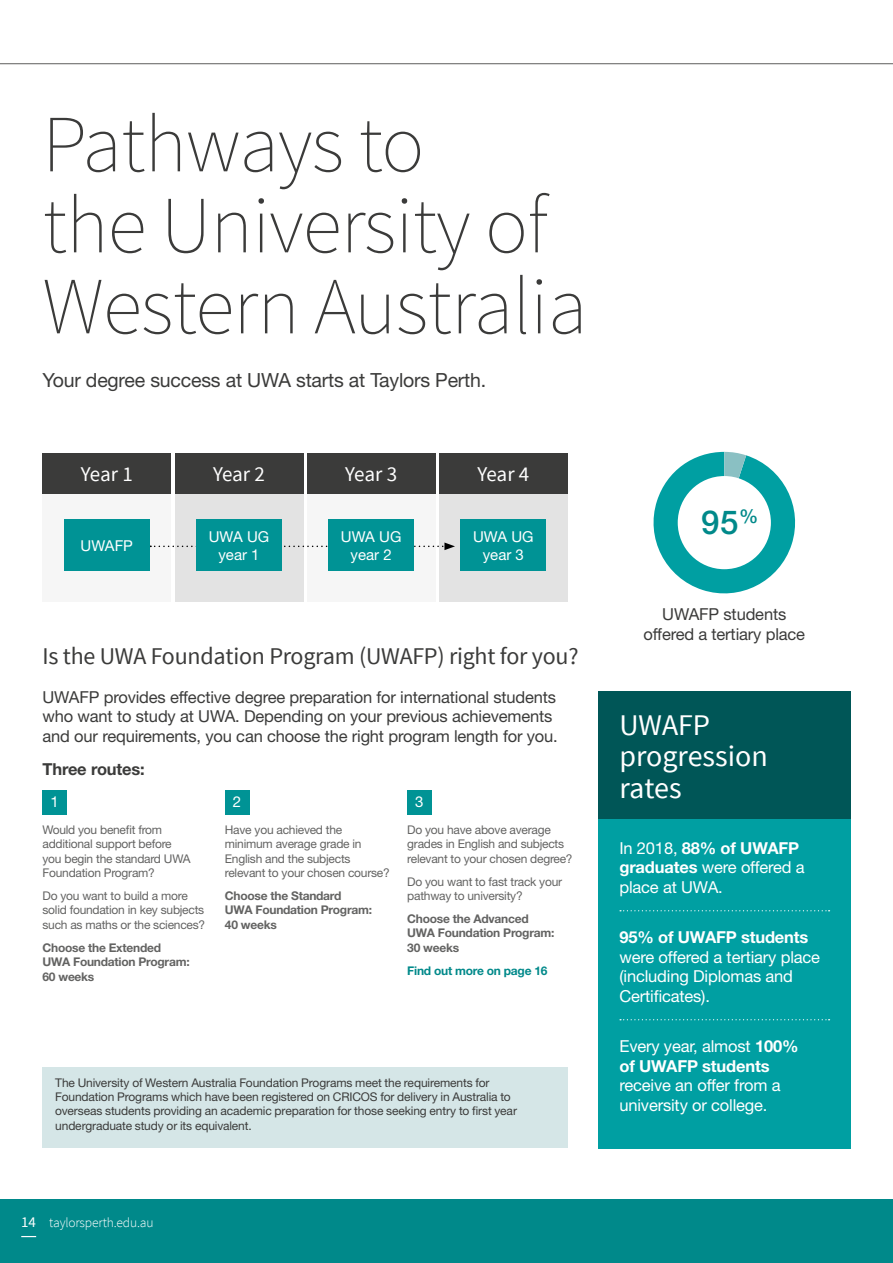
<style>
.page{position:relative;width:893px;height:1263px;background:#fff}
.page>*{position:absolute;margin:0;border:0;box-sizing:border-box;transform-origin:0 0}
.t1{font:200 81px/81px "Source Sans Pro";letter-spacing:-.01em;color:#3b3b3a}
.t2{font:500 33px "Helvetica Neue LT Std";color:#00898a}
.t3{font:30px/31.5px "Source Sans Pro";color:#fff}
.t4{font:24px "Source Sans Pro";letter-spacing:-.01em;color:#3b3b3a}
.t5{font:21px "Source Sans Pro";letter-spacing:-.015em;color:#fff}
.t6{font:19.5px "Helvetica Neue LT Std";letter-spacing:-.01em;color:#3b3b3a}
.t7{font:16.5px/19.8px "Helvetica Neue LT Std";letter-spacing:-.01em;color:#3b3b3a}
.t8{font:16.5px/19.8px "Helvetica Neue LT Std";letter-spacing:-.01em;color:#fff}
.t9{font:700 16.5px/19.8px "Helvetica Neue LT Std";letter-spacing:-.01em;color:#fff}
.t10{font:700 16.5px "Helvetica Neue LT Std";letter-spacing:-.01em;color:#3b3b3a}
.t11{font:15px/18px "Helvetica Neue LT Std";color:#fff;text-align:center}
.t12{font:300 13.5px "Source Sans Pro";letter-spacing:-.01em;color:#fff}
.t13{font:12px/14.4px "Helvetica Neue LT Std";letter-spacing:-.02em;color:#636362}
.t14{font:12px/14.4px "Helvetica Neue LT Std";letter-spacing:-.01em;color:#3b3b3a}
.t15{font:700 12px/14.4px "Helvetica Neue LT Std";letter-spacing:-.02em;color:#636362}
.t16{font:700 12px "Helvetica Neue LT Std";letter-spacing:-.02em;color:#00898a}
.s1{font-weight:400;font-size:15px}
.s2{font-weight:700}
.s3{font-weight:400}
</style>
<div class="page">
<div style="left:43px;top:790px;width:24px;height:25px;background:#009395"></div>
<div style="left:225px;top:790px;width:24px;height:25px;background:#009395"></div>
<div style="left:407px;top:790px;width:25px;height:25px;background:#009395"></div>
<hr style="left:0;top:63px;width:893px;height:1px;background:#5e5e5d">
<div style="left:43px;top:453px;width:128px;height:149px;background:#f6f6f6"></div>
<div style="left:43px;top:453px;width:128px;height:40px;background:#3b3b3a"></div>
<div style="left:307px;top:453px;width:128px;height:149px;background:#f6f6f6"></div>
<div style="left:307px;top:453px;width:128px;height:40px;background:#3b3b3a"></div>
<div style="left:175px;top:453px;width:128px;height:149px;background:#e3e3e3"></div>
<div style="left:175px;top:453px;width:128px;height:40px;background:#3b3b3a"></div>
<div style="left:439px;top:453px;width:129px;height:149px;background:#e3e3e3"></div>
<div style="left:439px;top:453px;width:129px;height:40px;background:#3b3b3a"></div>
<svg style="left:150px;top:542px;width:305px;height:8px"></svg>
<div style="left:64px;top:520px;width:85px;height:51px;background:#009395"></div>
<div style="left:196px;top:520px;width:86px;height:51px;background:#009395"></div>
<div style="left:329px;top:520px;width:85px;height:51px;background:#009395"></div>
<div style="left:461px;top:520px;width:85px;height:51px;background:#009395"></div>
<div style="left:43px;top:1067px;width:525px;height:81px;background:#d5e6e7"></div>
<div style="left:598px;top:691px;width:252px;height:457px;background:#009fa2"></div>
<svg style="left:620px;top:910px;width:210px;height:1px"></svg>
<svg style="left:620px;top:1019px;width:210px;height:1px"></svg>
<div style="left:598px;top:691px;width:252px;height:127px;background:#005657"></div>
<div style="left:0;top:1199px;width:893px;height:64px;background:#00898a"></div>
<svg style="left:21px;top:1236px;width:15px;height:1px"></svg>
<svg style="left:653px;top:452px;width:143px;height:142px"></svg>
<div style="left:678px;top:476px;width:93px;height:93px;background:#fff;border-radius:50%"></div>
<h1 class="t1" style="left:43px;top:104px;width:546px">Pathways to<br>the University of<br>Western Australia</h1>
<h3 class="t6" style="left:43px;top:368px;width:445px">Your degree success at UWA starts at Taylors Perth.</h3>
<h3 class="t5" style="left:81px;top:461px;width:53px">Year 1</h3>
<h3 class="t5" style="left:213px;top:461px;width:53px">Year 2</h3>
<h3 class="t5" style="left:345px;top:461px;width:53px">Year 3</h3>
<h3 class="t5" style="left:477px;top:461px;width:53px">Year 4</h3>
<p class="t11" style="left:81px;top:536px;width:54px">UWAFP</p>
<p class="t11" style="left:209px;top:527px;width:62px">UWA UG year 1</p>
<p class="t11" style="left:341px;top:527px;width:62px">UWA UG year 2</p>
<p class="t11" style="left:473px;top:527px;width:62px">UWA UG year 3</p>
<h3 class="t4" style="left:43px;top:641px;width:538px">Is the UWA Foundation Program (UWAFP) right for you?</h3>
<h3 class="t7" style="left:43px;top:687px;width:517px">UWAFP provides effective degree preparation for international students who want to study at UWA. Depending on your previous achievements and our requirements, you can choose the right program length for you.</h3>
<h3 class="t10" style="left:43px;top:759px;width:104px">Three routes:</h3>
<p class="t11" style="left:50px;top:792px;width:10px">1</p>
<p class="t13" style="left:43px;top:822px;width:150px">Would you benefit from additional support before you begin the standard UWA<br>Foundation Program?</p>
<p class="t13" style="left:43px;top:888px;width:164px">Do you want to build a more solid foundation in key subjects such as maths or the sciences?</p>
<p class="t15" style="left:43px;top:940px;width:149px">Choose the Extended<br>UWA Foundation Program:<br>60 weeks</p>
<p class="t11" style="left:233px;top:792px;width:10px">2</p>
<p class="t13" style="left:225px;top:822px;width:166px">Have you achieved the minimum average grade in<br>English and the subjects relevant to your chosen course?</p>
<p class="t15" style="left:225px;top:888px;width:149px">Choose the Standard<br>UWA Foundation Program:<br>40 weeks</p>
<p class="t11" style="left:415px;top:792px;width:10px">3</p>
<p class="t13" style="left:407px;top:822px;width:167px">Do you have above average grades in English and subjects relevant to your chosen degree?</p>
<p class="t13" style="left:407px;top:874px;width:156px">Do you want to fast track your pathway to university?</p>
<p class="t15" style="left:407px;top:911px;width:149px">Choose the Advanced<br>UWA Foundation Program:<br>30 weeks</p>
<p class="t16" style="left:407px;top:963px;width:142px">Find out more on page 16</p>
<p class="t14" style="left:55px;top:1075px;width:463px">The University of Western Australia Foundation Programs meet the requirements for Foundation Programs which have been registered on CRICOS for delivery in Australia to overseas students providing an academic preparation for those seeking entry to first year undergraduate study or its equivalent.</p>
<p class="t12" style="left:21px;top:1215px;width:134px"><span class="s1">14</span> taylorsperth.edu.au</p>
<h2 class="t2" style="left:701px;top:503px;width:59px">95<sup>%</sup></h2>
<h3 class="t7" style="left:644px;top:604px;width:163px;text-align:center">UWAFP students offered a tertiary place</h3>
<h3 class="t3" style="left:619px;top:709px;width:150px">UWAFP progression rates</h3>
<h3 class="t8" style="left:619px;top:837px;width:187px">In 2018, <span class="s2">88% of UWAFP graduates</span> were offered a place at UWA.</h3>
<h3 class="t9" style="left:619px;top:926px;width:190px">95% of UWAFP students</h3>
<h3 class="t8" style="left:619px;top:946px;width:202px">were offered a tertiary place (including Diplomas and<br>Certificates).</h3>
<h3 class="t9" style="left:619px;top:1035px;width:181px"><span class="s3">Every year, almost</span> 100% of UWAFP students</h3>
<h3 class="t8" style="left:619px;top:1075px;width:163px">receive an offer from a university or college.</h3>
</div>
